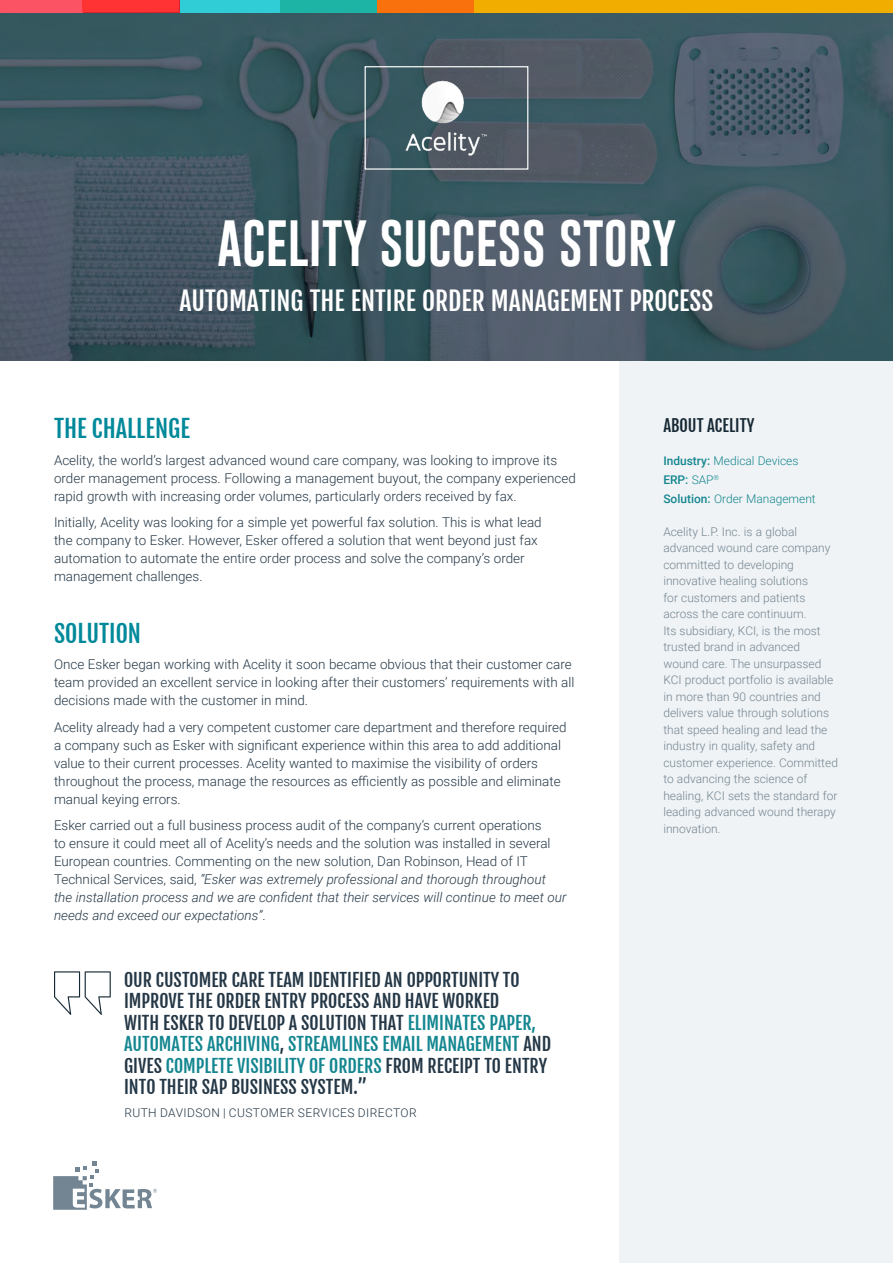
<style>
.page{position:relative;width:893px;height:1263px;background:#fff}
.page>*{position:absolute;margin:0;border:0;box-sizing:border-box;transform-origin:0 0}
.t1{font:47.7px "Gobold";color:#fff}
.t2{font:25.5px "Fjalla One";color:#fff}
.t3{font:23.85px "Fjalla One";color:#00899a}
.t4{font:18px/21.5px "Fjalla One";color:#243746}
.t5{font:16.5px "Fjalla One";color:#152834}
.t6{font:300 13.5px/18px "Roboto";color:#243746}
.t7{font:300 12px/16.5px "Roboto";color:#738592}
.t8{font:300 12px/18.6px "Roboto";color:#138690}
.t9{font:300 12px "Roboto";letter-spacing:.035em;color:#243746}
.s1{font-style:italic}
.s2{color:#138690}
.s3{font-weight:500}
</style>
<div class="page">
<div style="left:619px;top:353px;width:274px;height:910px;background:#f0f3f5"></div>
<img style="left:0;top:12px;width:893px;height:348px">
<div style="left:0;top:0;width:83px;height:12px;background:#fb5363"></div>
<svg style="left:83px;top:0;width:97px;height:12px"></svg>
<div style="left:180px;top:0;width:100px;height:12px;background:#30cdd7"></div>
<div style="left:280px;top:0;width:97px;height:12px;background:#1db3a5"></div>
<div style="left:377px;top:0;width:97px;height:12px;background:#f8710c"></div>
<div style="left:474px;top:0;width:419px;height:12px;background:#f2ae00"></div>
<div style="left:82px;top:0;width:97px;height:11px;background:#f33"></div>
<div style="left:365px;top:66px;width:163px;height:104px;border:1px solid #fff"></div>
<img style="left:405px;top:80px;width:82px;height:75px">
<svg style="left:53px;top:1161px;width:104px;height:49px"></svg>
<svg style="left:54px;top:971px;width:57px;height:44px"></svg>
<h1 class="t1" style="left:218px;top:212px;width:460px">ACELITY SUCCESS STORY</h1>
<h2 class="t2" style="left:180px;top:285px;width:535px">AUTOMATING THE ENTIRE ORDER MANAGEMENT PROCESS</h2>
<h3 class="t3" style="left:54px;top:414px;width:138px">THE CHALLENGE</h3>
<p class="t6" style="left:54px;top:450px;width:523px">Acelity, the world’s largest advanced wound care company, was looking to improve its order management process. Following a management buyout, the company experienced rapid growth with increasing order volumes, particularly orders received by fax.</p>
<p class="t6" style="left:54px;top:513px;width:489px">Initially, Acelity was looking for a simple yet powerful fax solution. This is what lead the company to Esker. However, Esker offered a solution that went beyond just fax automation to automate the entire order process and solve the company’s order management challenges.</p>
<h3 class="t3" style="left:54px;top:619px;width:89px">SOLUTION</h3>
<p class="t6" style="left:54px;top:655px;width:522px">Once Esker began working with Acelity it soon became obvious that their customer care team provided an excellent service in looking after their customers’ requirements with all decisions made with the customer in mind.</p>
<p class="t6" style="left:54px;top:718px;width:514px">Acelity already had a very competent customer care department and therefore required a company such as Esker with significant experience within this area to add additional value to their current processes. Acelity wanted to maximise the visibility of orders throughout the process, manage the resources as efficiently as possible and eliminate manual keying errors.</p>
<p class="t6" style="left:54px;top:816px;width:514px">Esker carried out a full business process audit of the company’s current operations<br>to ensure it could meet all of Acelity’s needs and the solution was installed in several European countries. Commenting on the new solution, Dan Robinson, Head of IT Technical Services, said, <span class="s1">“Esker was extremely professional and thorough throughout the installation process and we are confident that their services will continue to meet our needs and exceed our expectations”</span>.</p>
<p class="t4" style="left:124px;top:969px;width:428px">OUR CUSTOMER CARE TEAM IDENTIFIED AN OPPORTUNITY TO IMPROVE THE ORDER ENTRY PROCESS AND HAVE WORKED<br>WITH ESKER TO DEVELOP A SOLUTION THAT <span class="s2">ELIMINATES PAPER, AUTOMATES ARCHIVING</span>, <span class="s2">STREAMLINES EMAIL MANAGEMENT</span> AND GIVES <span class="s2">COMPLETE VISIBILITY OF ORDERS</span> FROM RECEIPT TO ENTRY INTO THEIR SAP BUSINESS SYSTEM.”</p>
<p class="t9" style="left:124px;top:1104px;width:294px">RUTH DAVIDSON | CUSTOMER SERVICES DIRECTOR</p>
<p class="t5" style="left:663px;top:415px;width:93px">ABOUT ACELITY</p>
<p class="t8" style="left:663px;top:451px;width:154px"><span class="s3">Industry:</span> Medical Devices<br><span class="s3">ERP:</span> SAP<sup>®<br></sup><span class="s3">Solution:</span> Order Management</p>
<p class="t7" style="left:663px;top:523px;width:176px">Acelity L.P. Inc. is a global advanced wound care company committed to developing innovative healing solutions<br>for customers and patients across the care continuum.<br>Its subsidiary, KCI, is the most trusted brand in advanced wound care. The unsurpassed<br>KCI product portfolio is available in more than 90 countries and delivers value through solutions that speed healing and lead the industry in quality, safety and customer experience. Committed to advancing the science of healing, KCI sets the standard for leading advanced wound therapy innovation.</p>
</div>
